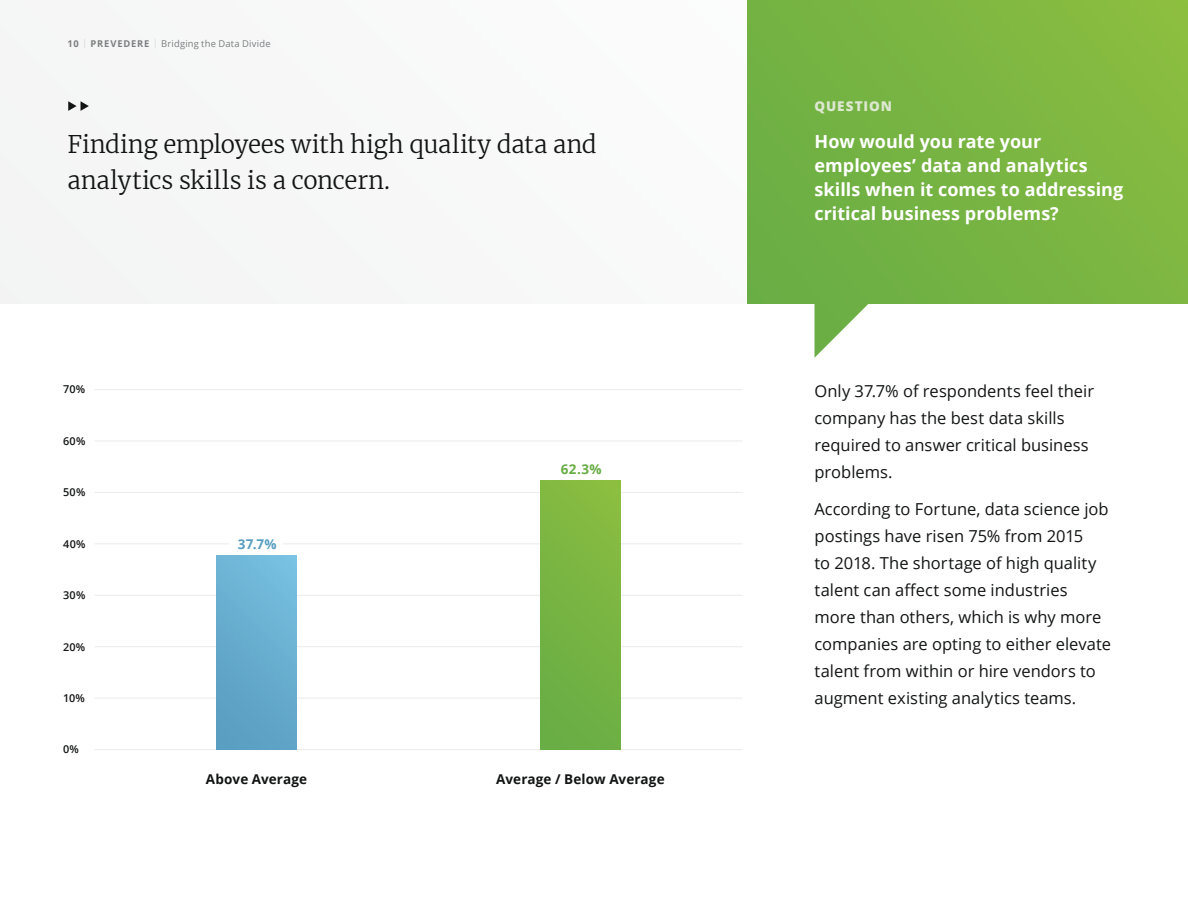
<style>
.page{position:relative;width:1188px;height:918px;background:#fff}
.page>*{position:absolute;margin:0;border:0;box-sizing:border-box;transform-origin:0 0}
.t1{font:300 24px/36px "Merriweather";letter-spacing:-.005em;color:#131414}
.t2{font:700 18px/24px "Open Sans";color:#fff}
.t3{font:16.5px/27px "Open Sans";color:#131414}
.t4{font:700 13.5px "Open Sans";letter-spacing:.005em;color:#131414}
.t5{font:800 13.5px "Open Sans";letter-spacing:.065em;color:#dde8d1}
.t6{font:700 13.5px "Open Sans";color:#68ad45}
.t7{font:700 13.5px "Open Sans";color:#599ec1}
.t8{font:600 10.8px "Open Sans";letter-spacing:.025em;color:#131414}
.t9{font:9.3px "Open Sans";letter-spacing:.025em;color:#7c7e7f}
.s1{font-weight:700}
.s2{font-weight:300;color:#c7c8c9}
</style>
<div class="page">
<div style="left:0;top:0;width:1188px;height:304px;background:#f7f7f8"></div>
<div style="left:747px;top:0;width:441px;height:304px;background:linear-gradient(to right,#6daf44,#85ba41)"></div>
<svg style="left:814px;top:304px;width:54px;height:54px"></svg>
<svg style="left:68px;top:101px;width:21px;height:10px"></svg>
<hr style="left:94px;top:749px;width:648px;height:1px;background:#eaebeb">
<hr style="left:94px;top:698px;width:648px;height:1px;background:#eaebeb">
<hr style="left:94px;top:646px;width:648px;height:1px;background:#eaebeb">
<hr style="left:94px;top:595px;width:648px;height:1px;background:#eaebeb">
<hr style="left:94px;top:543px;width:648px;height:1px;background:#eaebeb">
<hr style="left:94px;top:492px;width:648px;height:1px;background:#eaebeb">
<hr style="left:94px;top:389px;width:648px;height:1px;background:#eaebeb">
<hr style="left:94px;top:441px;width:648px;height:1px;background:#eaebeb">
<div style="left:216px;top:555px;width:81px;height:195px;background:linear-gradient(to bottom,#74bbdc,#5b9fc2)"></div>
<div style="left:540px;top:480px;width:81px;height:270px;background:linear-gradient(to bottom,#87bb40,#69ad45)"></div>
<div style="left:230px;top:539px;width:54px;height:10px;background:#fff"></div>
<p class="t9" style="left:68px;top:37px;width:205px"><span class="s1">10</span> <span class="s2">|</span> <span class="s1">PREVEDERE</span> <span class="s2">|</span> Bridging the Data Divide</p>
<h1 class="t1" style="left:68px;top:125px;width:531px">Finding employees with high quality data and analytics skills is a concern.</h1>
<p class="t8" style="left:63px;top:382px;width:24px">70%</p>
<p class="t8" style="left:63px;top:434px;width:24px">60%</p>
<p class="t8" style="left:63px;top:485px;width:24px">50%</p>
<p class="t8" style="left:63px;top:536px;width:24px">40%</p>
<p class="t8" style="left:63px;top:588px;width:24px">30%</p>
<p class="t8" style="left:63px;top:639px;width:24px">20%</p>
<p class="t8" style="left:63px;top:691px;width:23px">10%</p>
<p class="t8" style="left:63px;top:742px;width:17px">0%</p>
<p class="t7" style="left:238px;top:534px;width:41px">37.7%</p>
<p class="t6" style="left:561px;top:459px;width:43px">62.3%</p>
<p class="t4" style="left:206px;top:770px;width:103px">Above Average</p>
<p class="t4" style="left:496px;top:770px;width:170px">Average / Below Average</p>
<p class="t5" style="left:814px;top:96px;width:79px">QUESTION</p>
<p class="t2" style="left:814px;top:129px;width:310px">How would you rate your employees’ data and analytics skills when it comes to addressing critical business problems?</p>
<p class="t3" style="left:814px;top:377px;width:281px">Only 37.7% of respondents feel their company has the best data skills required to answer critical business problems.</p>
<p class="t3" style="left:814px;top:495px;width:298px">According to Fortune, data science job postings have risen 75% from 2015<br>to 2018. The shortage of high quality talent can affect some industries more than others, which is why more companies are opting to either elevate talent from within or hire vendors to augment existing analytics teams.</p>
</div>
